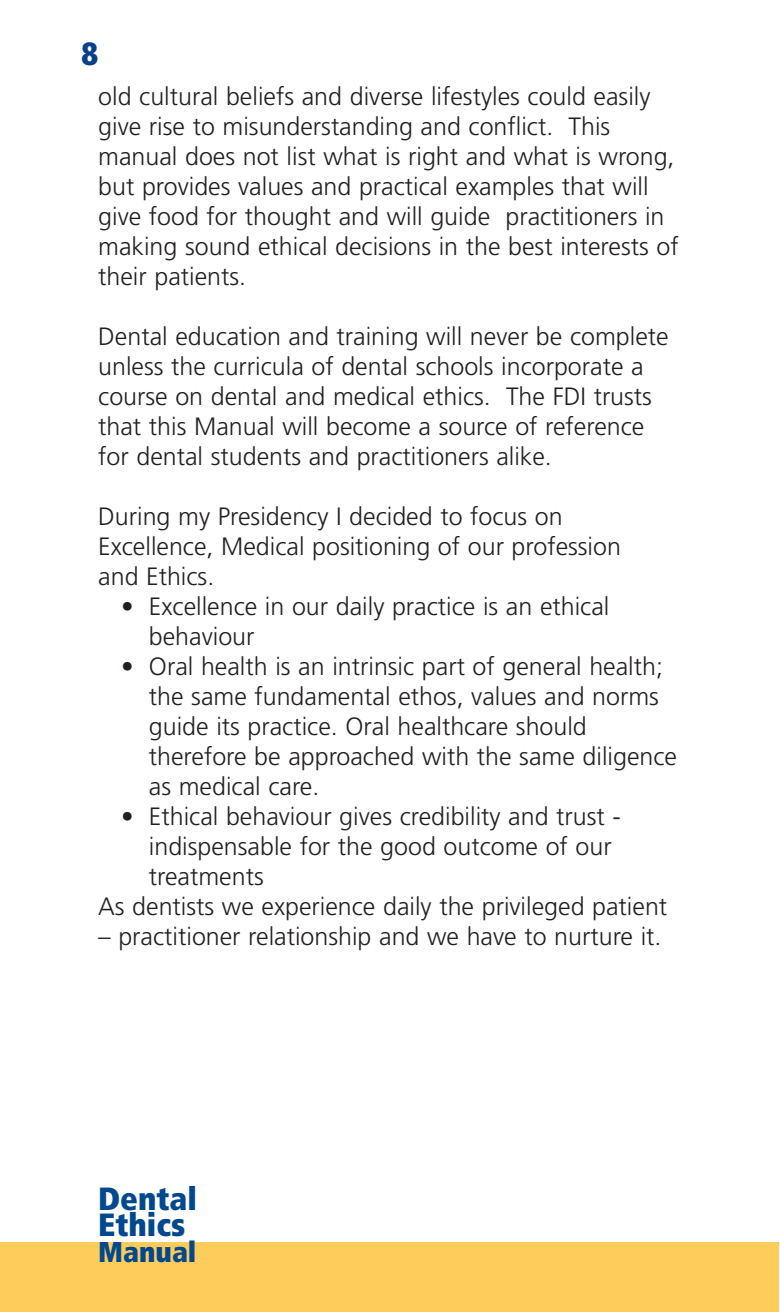
<style>
.page{position:relative;width:780px;height:1312px;background:#fff}
.page>*{position:absolute;margin:0;border:0;box-sizing:border-box;transform-origin:0 0}
.t1{font:900 condensed 32px/26.8px "Frutiger";color:#01488f}
.t2{font:900 condensed 32px "Frutiger";color:#07408b}
.t3{font:900 condensed 28.75px "Frutiger";color:#01488f}
.t4{font:300 25px/30px "Frutiger";color:#231f20}
</style>
<div class="page">
<div style="left:0;top:1241px;width:779px;height:70px;background:#fecc5b"></div>
<p class="t2" style="left:82px;top:41px;width:18px">8</p>
<p class="t4" style="left:98px;top:83px;width:582px">old cultural beliefs and diverse lifestyles could easily give rise to misunderstanding and conflict. This manual does not list what is right and what is wrong, but provides values and practical examples that will give food for thought and will guide practitioners in making sound ethical decisions in the best interests of their patients.</p>
<p class="t4" style="left:98px;top:323px;width:572px">Dental education and training will never be complete unless the curricula of dental schools incorporate a course on dental and medical ethics. The FDI trusts that this Manual will become a source of reference for dental students and practitioners alike.</p>
<p class="t4" style="left:98px;top:503px;width:524px">During my Presidency I decided to focus on<br>Excellence, Medical positioning of our profession and Ethics.</p>
<p class="t4" style="left:149px;top:593px;width:462px;text-indent:-28px">• Excellence in our daily practice is an ethical behaviour</p>
<p class="t4" style="left:149px;top:653px;width:529px;text-indent:-28px">• Oral health is an intrinsic part of general health; the same fundamental ethos, values and norms guide its practice. Oral healthcare should therefore be approached with the same diligence as medical care.</p>
<p class="t4" style="left:121px;top:803px;width:501px">• Ethical behaviour gives credibility and trust -</p>
<p class="t4" style="left:149px;top:833px;width:464px">indispensable for the good outcome of our</p>
<p class="t4" style="left:149px;top:863px;width:116px">treatments</p>
<p class="t4" style="left:98px;top:893px;width:570px">As dentists we experience daily the privileged patient</p>
<p class="t4" style="left:98px;top:923px;width:564px">– practitioner relationship and we have to nurture it.</p>
<p class="t1" style="left:98px;top:1187px;width:100px">Dental<br>Ethics</p>
<p class="t3" style="left:98px;top:1239px;width:100px">Manual</p>
</div>
